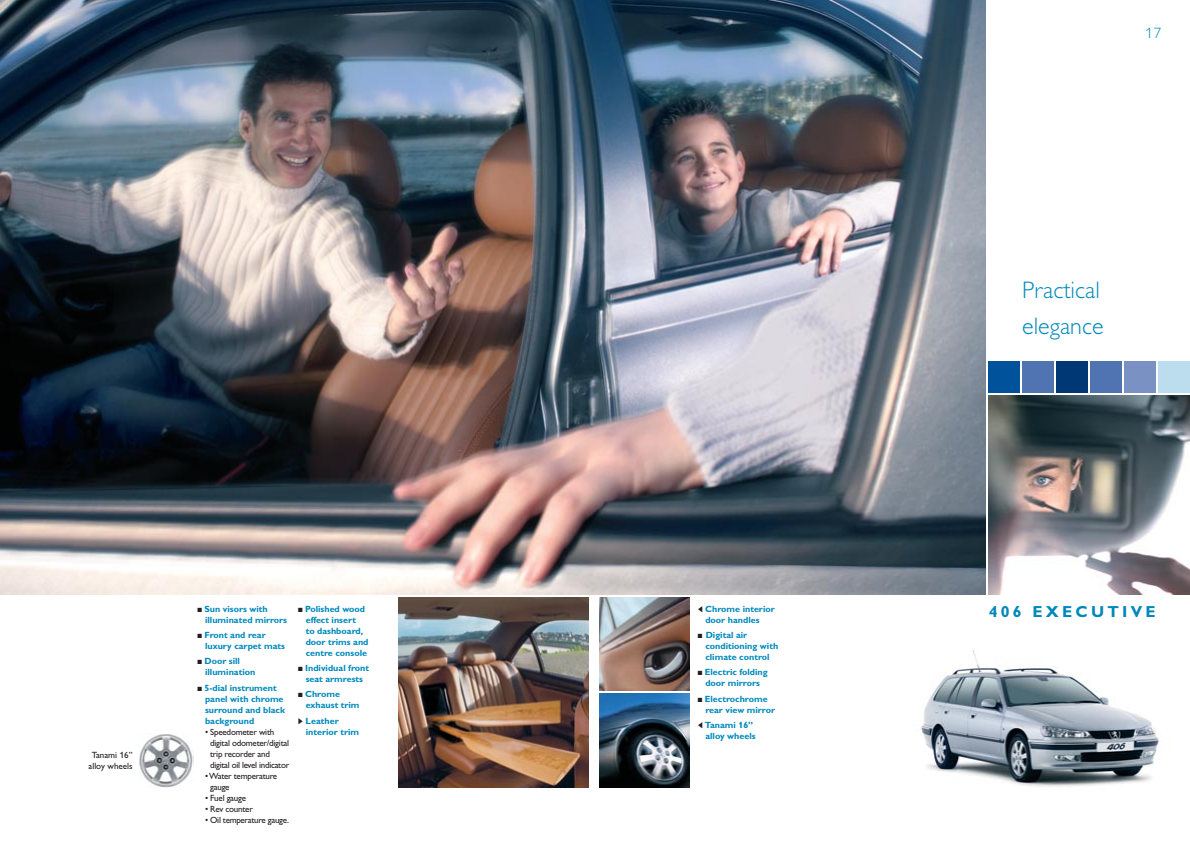
<style>
.page{position:relative;width:1190px;height:841px;background:#fff}
.page>*{position:absolute;margin:0;border:0;box-sizing:border-box;transform-origin:0 0}
.t1{font:300 24px/36px "Gill Alt One";color:#08b}
.t2{font:700 16px "Gill Alt One";letter-spacing:.2em;color:#08b}
.t3{font:300 15px "Gill Alt One";color:#08b}
.t4{font:700 9px/11px "Gill Alt One";color:#08b}
.t5{font:9px/11px "Gill Alt One";letter-spacing:-.025em;color:#231f20}
.t6{font:9px/11px "Gill Alt One";color:#231f20;text-align:center}
.s1{color:#231f20}
.s2{font-family:"European Pi Three";font-weight:400;font-size:8px;color:#231f20}
</style>
<div class="page">
<img style="left:399px;top:597px;width:190px;height:190px">
<img style="left:921px;top:650px;width:238px;height:137px">
<img style="left:600px;top:597px;width:89px;height:94px">
<img style="left:139px;top:734px;width:54px;height:54px">
<img style="left:600px;top:693px;width:89px;height:94px">
<img style="left:988px;top:396px;width:202px;height:198px">
<div style="left:988px;top:362px;width:31px;height:31px;background:#00529b"></div>
<div style="left:1022px;top:362px;width:31px;height:31px;background:#4f74b1"></div>
<div style="left:1056px;top:362px;width:32px;height:31px;background:#003876"></div>
<div style="left:1090px;top:362px;width:32px;height:31px;background:#4f74b1"></div>
<div style="left:1124px;top:362px;width:32px;height:31px;background:#7a91c3"></div>
<div style="left:1158px;top:362px;width:32px;height:31px;background:#bde"></div>
<img style="left:0;top:0;width:985px;height:594px">
<p class="t6" style="left:89px;top:750px;width:46px">Tanami 16” alloy wheels</p>
<p class="t4" style="left:205px;top:604px;width:84px;text-indent:-8px"><span class="s1">■</span> Sun visors with illuminated mirrors</p>
<p class="t4" style="left:205px;top:630px;width:81px;text-indent:-8px"><span class="s1">■</span> Front and rear luxury carpet mats</p>
<p class="t4" style="left:205px;top:657px;width:52px;text-indent:-8px"><span class="s1">■</span> Door sill illumination</p>
<p class="t4" style="left:205px;top:683px;width:82px;text-indent:-8px"><span class="s1">■</span> 5-dial instrument panel with chrome surround and black background</p>
<p class="t5" style="left:210px;top:727px;width:81px;text-indent:-5px">• Speedometer with digital odometer/digital trip recorder and digital oil level indicator</p>
<p class="t5" style="left:210px;top:771px;width:69px;text-indent:-5px">• Water temperature gauge</p>
<p class="t5" style="left:205px;top:793px;width:43px">• Fuel gauge</p>
<p class="t5" style="left:205px;top:804px;width:49px">• Rev counter</p>
<p class="t5" style="left:205px;top:815px;width:85px">• Oil temperature gauge.</p>
<p class="t4" style="left:306px;top:604px;width:64px;text-indent:-8px"><span class="s1">■</span> Polished wood effect insert<br>to dashboard, door trims and centre console</p>
<p class="t4" style="left:298px;top:663px;width:73px;text-align:center"><span class="s1">■</span> Individual front seat armrests</p>
<p class="t4" style="left:306px;top:690px;width:55px;text-indent:-8px"><span class="s1">■</span> Chrome exhaust trim</p>
<p class="t4" style="left:306px;top:716px;width:55px">Leather interior trim</p>
<h3 class="t3" style="left:1145px;top:27px;width:17px">17</h3>
<h1 class="t1" style="left:1022px;top:274px;width:83px">Practical elegance</h1>
<p class="t4" style="left:698px;top:604px;width:79px"><span class="s2">-</span> Chrome interior</p>
<h2 class="t2" style="left:989px;top:605px;width:168px">406 EXECUTIVE</h2>
<p class="t4" style="left:705px;top:615px;width:56px">door handles</p>
<p class="t4" style="left:705px;top:630px;width:74px;text-indent:-8px"><span class="s1">■</span> Digital air conditioning with climate control</p>
<p class="t4" style="left:698px;top:668px;width:72px;text-align:center"><span class="s1">■</span> Electric folding door mirrors</p>
<p class="t4" style="left:705px;top:694px;width:71px;text-indent:-8px"><span class="s1">■</span> Electrochrome rear view mirror</p>
<p class="t4" style="left:698px;top:720px;width:59px;text-align:right"><span class="s2">-</span> Tanami 16” alloy wheels</p>
</div>
